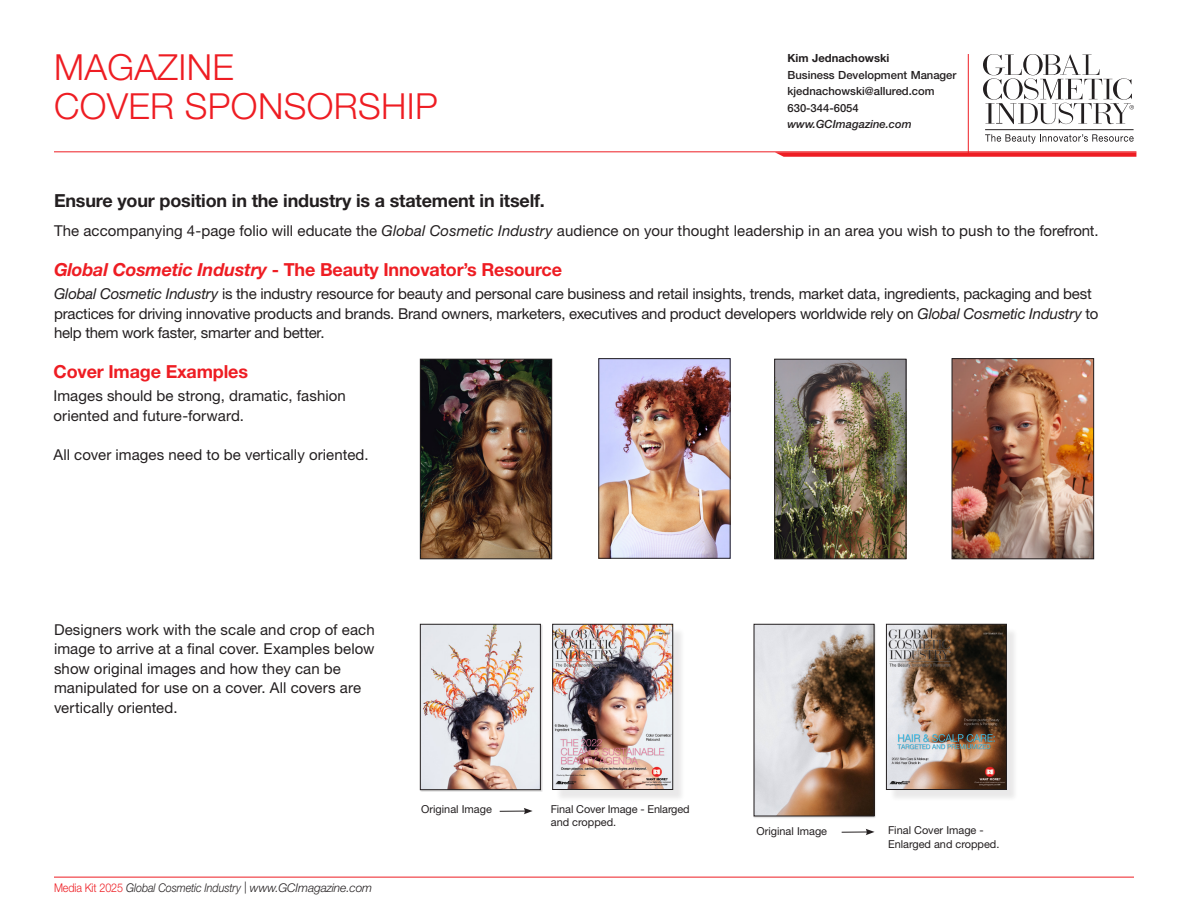
<style>
.page{position:relative;width:1188px;height:918px;background:#fff}
.page>*{position:absolute;margin:0;border:0;box-sizing:border-box;transform-origin:0 0}
.Category_Headline{font:300 36px/39px "Helvetica Neue LT Std";letter-spacing:.01em;color:#ee1d23}
.Subhead_1{font:700 18px "Helvetica Neue LT Std";letter-spacing:-.01em;color:#ee1d23}
.Deck{font:700 18px "Helvetica Neue LT Std";letter-spacing:-.01em;color:#231f20}
.Body_text{font:15px/19.5px "Helvetica Neue LT Std";color:#231f20}
.t1{font:italic 300 12px "Helvetica Neue LT Std";letter-spacing:-.01em;color:#231f20;scale:.9 1}
.Sales_Rep_Info{font:500 11.25px "Helvetica Neue LT Std";color:#231f20}
.Sales_Website{font:italic 500 11.25px "Helvetica Neue LT Std";color:#231f20}
.Sales_Rep_Name{font:700 11.25px "Helvetica Neue LT Std";color:#231f20}
.t2{font:10.95px/13.5px "Helvetica Neue LT Std";color:#231f20}
.t3{font:500 2.1px "Helvetica Neue LT Std";color:#231f20;scale:.95 1}
.s1{font-style:italic}
.s2{font-style:normal;color:#ee1d23}
.s3{font-weight:400}
</style>
<div class="page">
<svg style="left:985px;top:134px;width:149px;height:10px"></svg>
<svg style="left:983px;top:54px;width:151px;height:70px"></svg>
<hr style="left:985px;top:129px;width:149px;height:1px;background:#231f20">
<hr style="left:968px;top:54px;width:1px;height:101px;background:#ee1d23">
<hr style="left:54px;top:151px;width:1082px;height:1px;background:#ee1d23">
<svg style="left:775px;top:152px;width:361px;height:5px"></svg>
<hr style="left:54px;top:877px;width:1080px;height:1px;background:#ee1d23">
<img style="left:954px;top:360px;width:138px;height:197px">
<div style="left:952px;top:358px;width:142px;height:201px;border:1px solid #231f20"></div>
<img style="left:422px;top:361px;width:128px;height:196px">
<div style="left:420px;top:359px;width:132px;height:200px;border:1px solid #231f20"></div>
<img style="left:776px;top:361px;width:128px;height:196px">
<div style="left:774px;top:359px;width:132px;height:200px;border:1px solid #231f20"></div>
<img style="left:601px;top:360px;width:127px;height:196px">
<div style="left:555px;top:627px;width:130px;height:175px;background:#231f20;opacity:.1"></div>
<img style="left:554px;top:626px;width:117px;height:162px">
<div style="left:552px;top:624px;width:121px;height:166px;border:1px solid #231f20"></div>
<div style="left:420px;top:624px;width:123px;height:168px;background:#231f20;opacity:.2"></div>
<img style="left:422px;top:626px;width:117px;height:162px">
<div style="left:420px;top:624px;width:121px;height:166px;border:1px solid #231f20"></div>
<svg style="left:500px;top:808px;width:33px;height:6px"></svg>
<svg style="left:842px;top:829px;width:33px;height:6px"></svg>
<div style="left:889px;top:627px;width:130px;height:175px;background:#231f20;opacity:.1"></div>
<img style="left:888px;top:626px;width:117px;height:162px">
<div style="left:886px;top:624px;width:121px;height:166px;border:1px solid #231f20"></div>
<div style="left:754px;top:624px;width:123px;height:194px;background:#231f20;opacity:.2"></div>
<img style="left:756px;top:626px;width:116px;height:188px">
<div style="left:754px;top:624px;width:120px;height:192px;border:1px solid #231f20"></div>
<p class="Category_Headline" style="left:54px;top:47px;width:385px">MAGAZINE<br>COVER SPONSORSHIP</p>
<p class="Sales_Rep_Name" style="left:788px;top:51px;width:103px">Kim Jednachowski</p>
<p class="Sales_Rep_Info" style="left:788px;top:68px;width:171px">Business Development Manager</p>
<p class="Sales_Rep_Info" style="left:788px;top:84px;width:149px">kjednachowski@allured.com</p>
<p class="Sales_Rep_Info" style="left:788px;top:101px;width:73px">630-344-6054</p>
<p class="Sales_Website" style="left:788px;top:117px;width:126px">www.GCImagazine.com</p>
<p class="Deck" style="left:54px;top:190px;width:492px">Ensure your position in the industry is a statement in itself.</p>
<p class="Body_text" style="left:54px;top:220px;width:1046px">The accompanying 4-page folio will educate the <span class="s1">Global Cosmetic Industry</span> audience on your thought leadership in an area you wish to push to the forefront.</p>
<p class="Subhead_1" style="left:54px;top:258px;width:510px"><span class="s1">Global Cosmetic Industry</span> - The Beauty Innovator’s Resource</p>
<p class="Body_text" style="left:54px;top:284px;width:1046px"><span class="s1">Global Cosmetic Industry</span> is the industry resource for beauty and personal care business and retail insights, trends, market data, ingredients, packaging and best practices for driving innovative products and brands. Brand owners, marketers, executives and product developers worldwide rely on <span class="s1">Global Cosmetic Industry</span> to help them work faster, smarter and better.</p>
<p class="Subhead_1" style="left:54px;top:360px;width:196px">Cover Image Examples</p>
<p class="Body_text" style="left:54px;top:386px;width:294px">Images should be strong, dramatic, fashion oriented and future-forward.</p>
<p class="Body_text" style="left:54px;top:445px;width:317px">All cover images need to be vertically oriented.</p>
<p class="Body_text" style="left:54px;top:620px;width:322px">Designers work with the scale and crop of each image to arrive at a final cover. Examples below show original images and how they can be manipulated for use on a cover. All covers are vertically oriented.</p>
<p class="t1" style="left:54px;top:881px;width:355px"><span class="s2">Media Kit 2025</span> Global Cosmetic Industry | www.GCImagazine.com</p>
<p class="t2" style="left:421px;top:802px;width:72px">Original Image</p>
<p class="t3" style="left:557px;top:774px;width:32px"><span class="s3">Photo by</span> Ron Lach <span class="s3">from</span> Pexels</p>
<p class="t2" style="left:551px;top:802px;width:140px">Final Cover Image - Enlarged and cropped.</p>
<p class="t2" style="left:756px;top:825px;width:72px">Original Image</p>
<p class="t2" style="left:888px;top:823px;width:113px">Final Cover Image -<br>Enlarged and cropped.</p>
</div>
